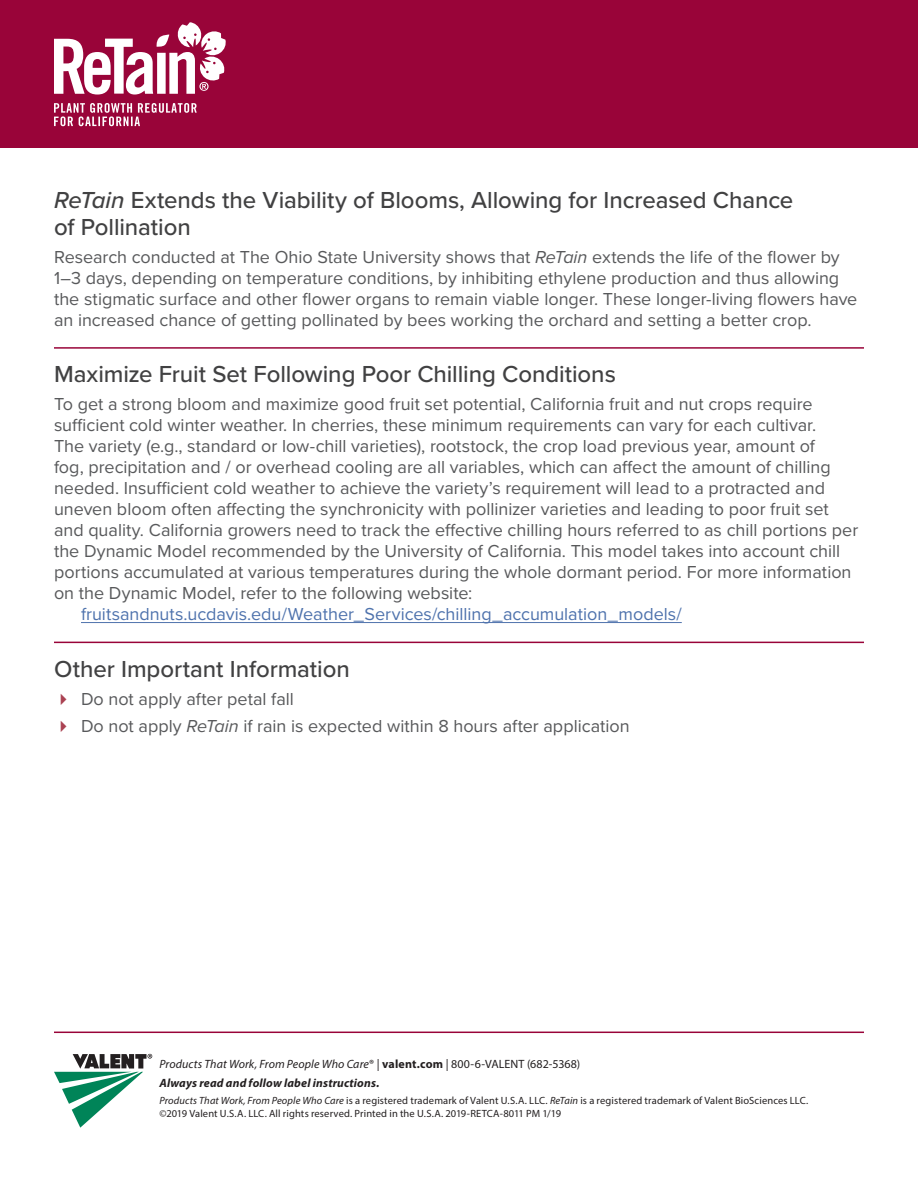
<style>
.page{position:relative;width:918px;height:1188px;background:#fff}
.page>*{position:absolute;margin:0;border:0;box-sizing:border-box;transform-origin:0 0}
.Heading_2{font:500 24px/27px "Proxima Nova";letter-spacing:-.005em;color:#414142}
.Heading_2_rule{font:500 24px "Proxima Nova";letter-spacing:-.005em;color:#414142}
.body{font:18px/21px "Proxima Nova";color:#58595b}
.body-2{font:18px "Proxima Nova";color:#4f73ad}
.t1{font:italic 700 12px/18.9px "Myriad Pro";letter-spacing:.015em;color:#231f20}
.t2{font:10.5px/12.6px "Myriad Pro";letter-spacing:.01em;color:#231f20}
.s1{font-style:italic}
.s2{font-weight:400}
.s3{font-weight:400;font-style:normal}
.s4{font-style:normal}
</style>
<div class="page">
<div style="left:0;top:0;width:918px;height:148px;background:#990439"></div>
<svg style="left:54px;top:22px;width:172px;height:104px"></svg>
<hr style="left:54px;top:1032px;width:810px;height:1px;background:#990439">
<svg style="left:54px;top:1054px;width:98px;height:74px"></svg>
<hr style="left:54px;top:347px;width:810px;height:2px;background:#990439">
<hr style="left:81px;top:622px;width:601px;height:1px;background:#4f73ad">
<hr style="left:54px;top:642px;width:810px;height:1px;background:#990439">
<p class="Heading_2" style="left:54px;top:187px;width:741px"><span class="s1">ReTain</span> Extends the Viability of Blooms, Allowing for Increased Chance of Pollination</p>
<p class="body" style="left:54px;top:247px;width:805px">Research conducted at The Ohio State University shows that <span class="s1">ReTain</span> extends the life of the flower by 1–3 days, depending on temperature conditions, by inhibiting ethylene production and thus allowing the stigmatic surface and other flower organs to remain viable longer. These longer-living flowers have an increased chance of getting pollinated by bees working the orchard and setting a better crop.</p>
<p class="Heading_2_rule" style="left:54px;top:360px;width:563px">Maximize Fruit Set Following Poor Chilling Conditions</p>
<p class="body" style="left:54px;top:394px;width:806px">To get a strong bloom and maximize good fruit set potential, California fruit and nut crops require sufficient cold winter weather. In cherries, these minimum requirements can vary for each cultivar.<br>The variety (e.g., standard or low-chill varieties), rootstock, the crop load previous year, amount of<br>fog, precipitation and / or overhead cooling are all variables, which can affect the amount of chilling needed. Insufficient cold weather to achieve the variety’s requirement will lead to a protracted and uneven bloom often affecting the synchronicity with pollinizer varieties and leading to poor fruit set and quality. California growers need to track the effective chilling hours referred to as chill portions per the Dynamic Model recommended by the University of California. This model takes into account chill portions accumulated at various temperatures during the whole dormant period. For more information on the Dynamic Model, refer to the following website:</p>
<p class="body-2" style="left:81px;top:603px;width:602px">fruitsandnuts.ucdavis.edu/Weather_Services/chilling_accumulation_models/</p>
<p class="Heading_2_rule" style="left:54px;top:655px;width:297px">Other Important Information</p>
<p class="body" style="left:81px;top:688px;width:214px">Do not apply after petal fall</p>
<p class="body" style="left:81px;top:716px;width:550px">Do not apply <span class="s1">ReTain</span> if rain is expected within 8 hours after application</p>
<p class="t1" style="left:160px;top:1054px;width:422px"><span class="s2">Products That Work, From People Who Care</span><span class="s3">® |</span> <span class="s4">valent.com</span> <span class="s3">| 800-6-VALENT (682-5368)<br></span>Always read and follow label instructions.</p>
<p class="t2" style="left:160px;top:1094px;width:650px"><span class="s1">Products That Work, From People Who Care</span> is a registered trademark of Valent U.S.A. LLC. <span class="s1">ReTain</span> is a registered trademark of Valent BioSciences LLC. ©2019 Valent U.S.A. LLC. All rights reserved. Printed in the U.S.A. 2019-RETCA-8011 PM 1/19</p>
</div>
